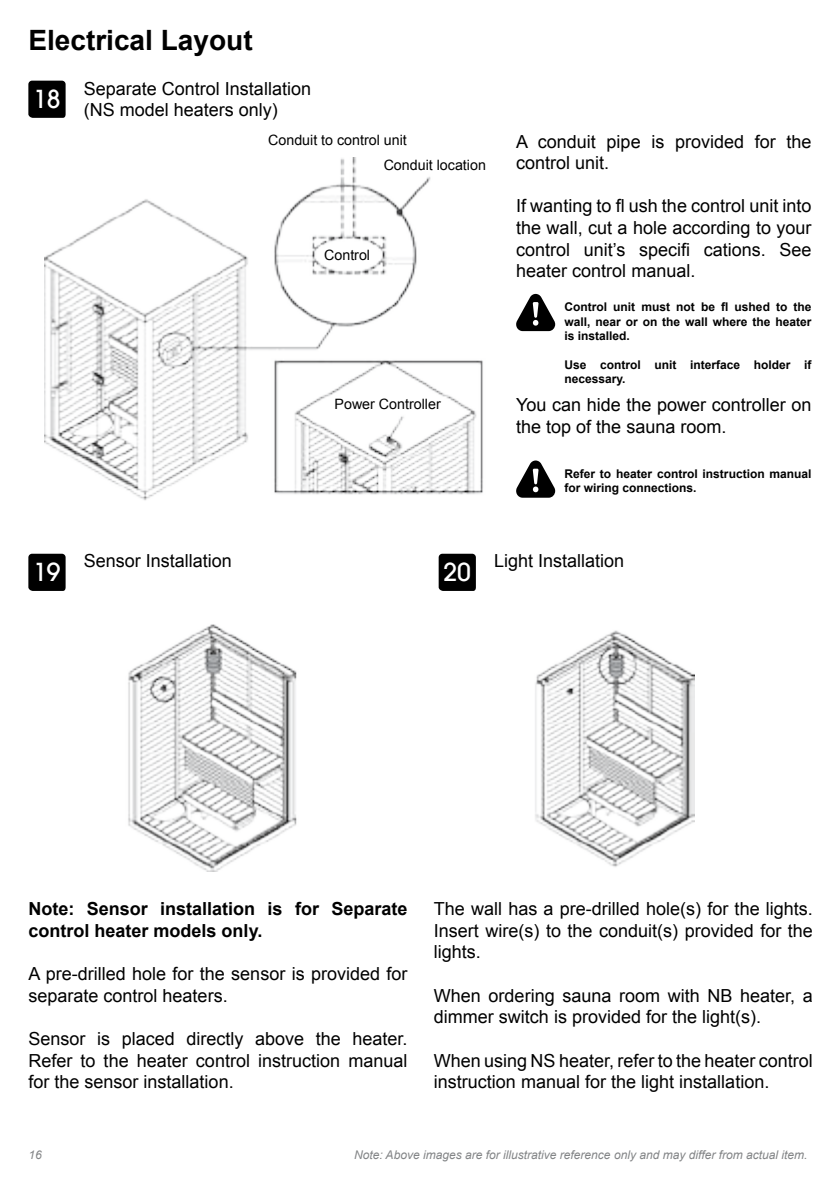
<style>
.page{position:relative;width:840px;height:1191px;background:#fff}
.page>*{position:absolute;margin:0;border:0;box-sizing:border-box;transform-origin:0 0}
.t1{font:700 28px "Arial";color:#000}
.t2{font:500 24.8px "Avant Garde LT";color:#fff}
.t3{font:18px/21.6px "Arial";color:#000}
.t4{font:700 18px/21.6px "Arial";color:#000}
.t5{font:14.2px/24.6px "Arial";color:#000}
.t6{font:700 12px/14.4px "Arial";color:#000}
.t7{font:italic 12px "Arial";color:#828486}
</style>
<div class="page">
<img style="left:45px;top:157px;width:648px;height:714px">
<svg style="left:28px;top:81px;width:38px;height:37px"></svg>
<svg style="left:28px;top:554px;width:38px;height:37px"></svg>
<svg style="left:438px;top:554px;width:37px;height:37px"></svg>
<svg style="left:515px;top:294px;width:40px;height:37px"></svg>
<svg style="left:515px;top:460px;width:40px;height:38px"></svg>
<h1 class="t1" style="left:28px;top:29px;width:226px">Electrical Layout</h1>
<h2 class="t2" style="left:33px;top:85px;width:29px">18</h2>
<p class="t3" style="left:84px;top:79px;width:229px">Separate Control Installation (NS model heaters only)</p>
<p class="t5" style="left:383px;top:129px;width:104px;text-indent:-115px">Conduit to control unit<br>Conduit location</p>
<p class="t5" style="left:324px;top:244px;width:47px">Control</p>
<p class="t5" style="left:334px;top:392px;width:108px">Power Controller</p>
<p class="t3" style="left:516px;top:132px;width:297px">A conduit pipe is provided for the control unit.</p>
<p class="t3" style="left:516px;top:195px;width:297px;text-align:justify">If wanting to 昀氀 ush the control unit into the wall, cut a hole according to your control unit’s speci昀椀 cations. See heater control manual.</p>
<p class="t6" style="left:564px;top:300px;width:248px;text-align:justify">Control unit must not be 昀氀 ushed to the wall, near or on the wall where the heater is installed.</p>
<p class="t6" style="left:564px;top:359px;width:248px">Use control unit interface holder if necessary.</p>
<p class="t3" style="left:516px;top:396px;width:297px">You can hide the power controller on the top of the sauna room.</p>
<p class="t6" style="left:564px;top:468px;width:248px">Refer to heater control instruction manual for wiring connections.</p>
<p class="t3" style="left:84px;top:551px;width:150px">Sensor Installation</p>
<p class="t3" style="left:493px;top:551px;width:132px">Light Installation</p>
<h2 class="t2" style="left:33px;top:558px;width:29px">19</h2>
<h2 class="t2" style="left:443px;top:558px;width:29px">20</h2>
<p class="t4" style="left:28px;top:899px;width:380px">Note: Sensor installation is for Separate control heater models only.</p>
<p class="t3" style="left:28px;top:964px;width:380px">A pre-drilled hole for the sensor is provided for separate control heaters.</p>
<p class="t3" style="left:28px;top:1029px;width:380px;text-align:justify">Sensor is placed directly above the heater.<br>Refer to the heater control instruction manual for the sensor installation.</p>
<p class="t3" style="left:433px;top:899px;width:380px;text-align:justify">The wall has a pre-drilled hole(s) for the lights.<br>Insert wire(s) to the conduit(s) provided for the lights.</p>
<p class="t3" style="left:433px;top:986px;width:380px">When ordering sauna room with NB heater, a dimmer switch is provided for the light(s).</p>
<p class="t3" style="left:433px;top:1051px;width:380px">When using NS heater, refer to the heater control instruction manual for the light installation.</p>
<p class="t7" style="left:28px;top:1150px;width:15px">16</p>
<p class="t7" style="left:354px;top:1150px;width:455px">Note: Above images are for illustrative reference only and may differ from actual item.</p>
</div>
